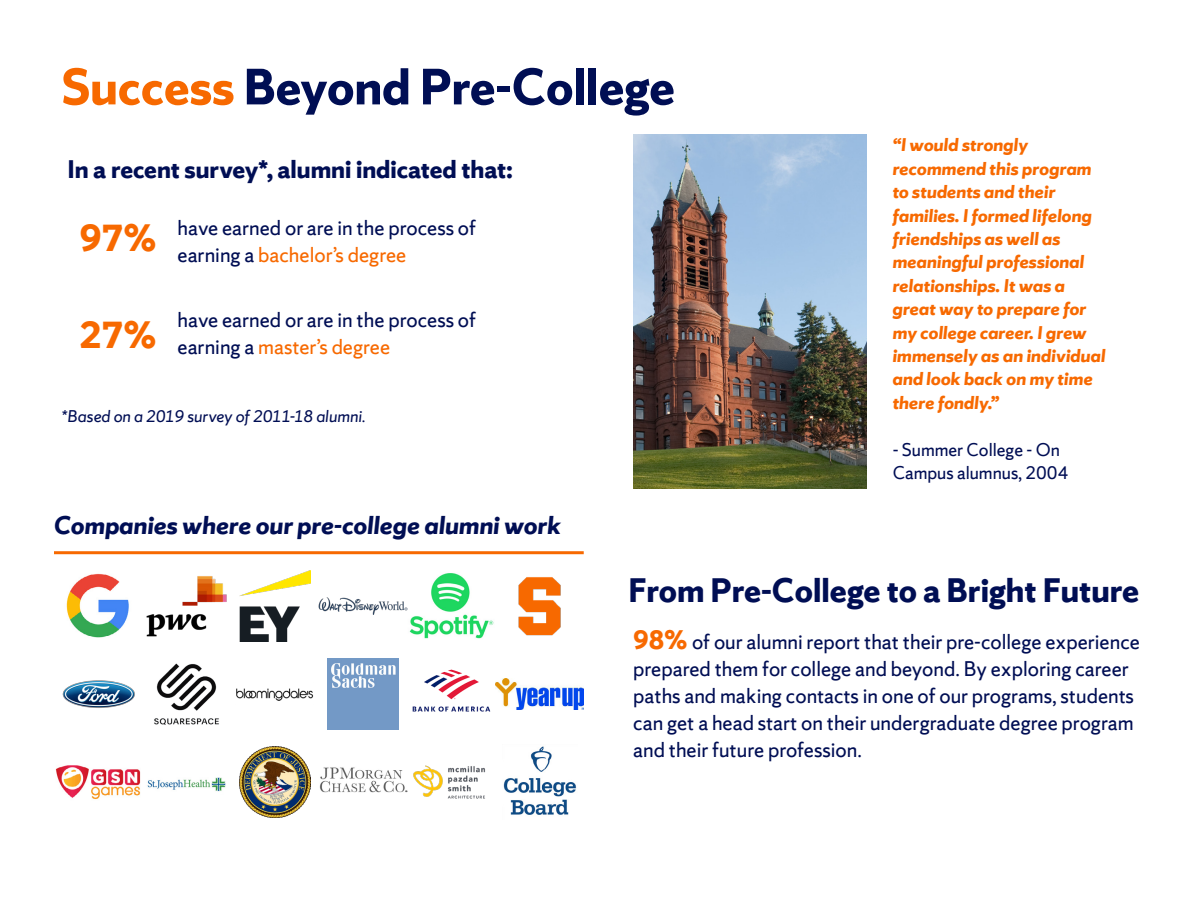
<style>
.page{position:relative;width:1188px;height:918px;background:#fff}
.page>*{position:absolute;margin:0;border:0;box-sizing:border-box;transform-origin:0 0}
.t1{font:700 54px "Sherman Sans";color:#000e54}
.t2{font:700 40.5px "Sherman Sans";color:#f76900}
.t3{font:700 36px "Sherman Sans";color:#000e54}
.t4{font:italic 700 27px "Sherman Sans";color:#000e54}
.t5{font:700 27px "Sherman Sans";color:#000e54}
.t6{font:22.5px/27px "Sherman Sans";color:#000e54}
.t7{font:italic 700 19.5px/23.4px "Sherman Sans";color:#f76900}
.t8{font:19.5px/23.4px "Sherman Sans";color:#000e54}
.t9{font:italic 18px "Sherman Sans";letter-spacing:-.005em;color:#000e54}
.s1{color:#f76900}
.s2{font-weight:700;font-size:40.5px;color:#f76900}
.s3{font-weight:700;font-size:28.5px;color:#f76900}
</style>
<div class="page">
<img style="left:146px;top:576px;width:81px;height:149px">
<img style="left:66px;top:573px;width:63px;height:65px">
<img style="left:407px;top:573px;width:87px;height:66px">
<img style="left:239px;top:570px;width:71px;height:71px">
<img style="left:55px;top:765px;width:86px;height:35px">
<img style="left:327px;top:658px;width:72px;height:71px">
<img style="left:239px;top:746px;width:71px;height:72px">
<img style="left:62px;top:680px;width:73px;height:28px">
<img style="left:412px;top:669px;width:79px;height:43px">
<img style="left:236px;top:688px;width:78px;height:13px">
<img style="left:147px;top:777px;width:79px;height:15px">
<img style="left:319px;top:598px;width:88px;height:16px">
<img style="left:319px;top:767px;width:88px;height:26px">
<img style="left:407px;top:765px;width:78px;height:34px">
<img style="left:518px;top:577px;width:43px;height:59px">
<img style="left:495px;top:678px;width:89px;height:32px">
<img style="left:503px;top:746px;width:74px;height:69px">
<hr style="left:54px;top:551px;width:530px;height:3px;background:#f76900">
<img style="left:633px;top:135px;width:234px;height:354px">
<h1 class="t1" style="left:62px;top:54px;width:615px"><span class="s1">Success</span> Beyond Pre-College</h1>
<p class="t5" style="left:68px;top:153px;width:447px">In a recent survey*, alumni indicated that:</p>
<p class="t6" style="left:178px;top:214px;width:300px;text-indent:-98px"><span class="s2">97%</span> have earned or are in the process of earning a <span class="s1">bachelor’s degree</span></p>
<h2 class="t2" style="left:79px;top:310px;width:78px">27%</h2>
<p class="t6" style="left:178px;top:306px;width:300px">have earned or are in the process of earning a <span class="s1">master’s degree</span></p>
<p class="t9" style="left:62px;top:406px;width:306px">*Based on a 2019 survey of 2011-18 alumni.</p>
<p class="t4" style="left:54px;top:508px;width:509px">Companies where our pre-college alumni work</p>
<p class="t7" style="left:893px;top:133px;width:215px">“I would strongly recommend this program to students and their families. I formed lifelong friendships as well as meaningful professional relationships. It was a great way to prepare for my college career. I grew immensely as an individual and look back on my time there fondly.”</p>
<p class="t8" style="left:893px;top:438px;width:177px">- Summer College - On<br>Campus alumnus, 2004</p>
<h3 class="t3" style="left:628px;top:568px;width:512px">From Pre-College to a Bright Future</h3>
<p class="t6" style="left:633px;top:628px;width:508px"><span class="s3">98%</span> of our alumni report that their pre-college experience prepared them for college and beyond. By exploring career paths and making contacts in one of our programs, students can get a head start on their undergraduate degree program and their future profession.</p>
</div>
